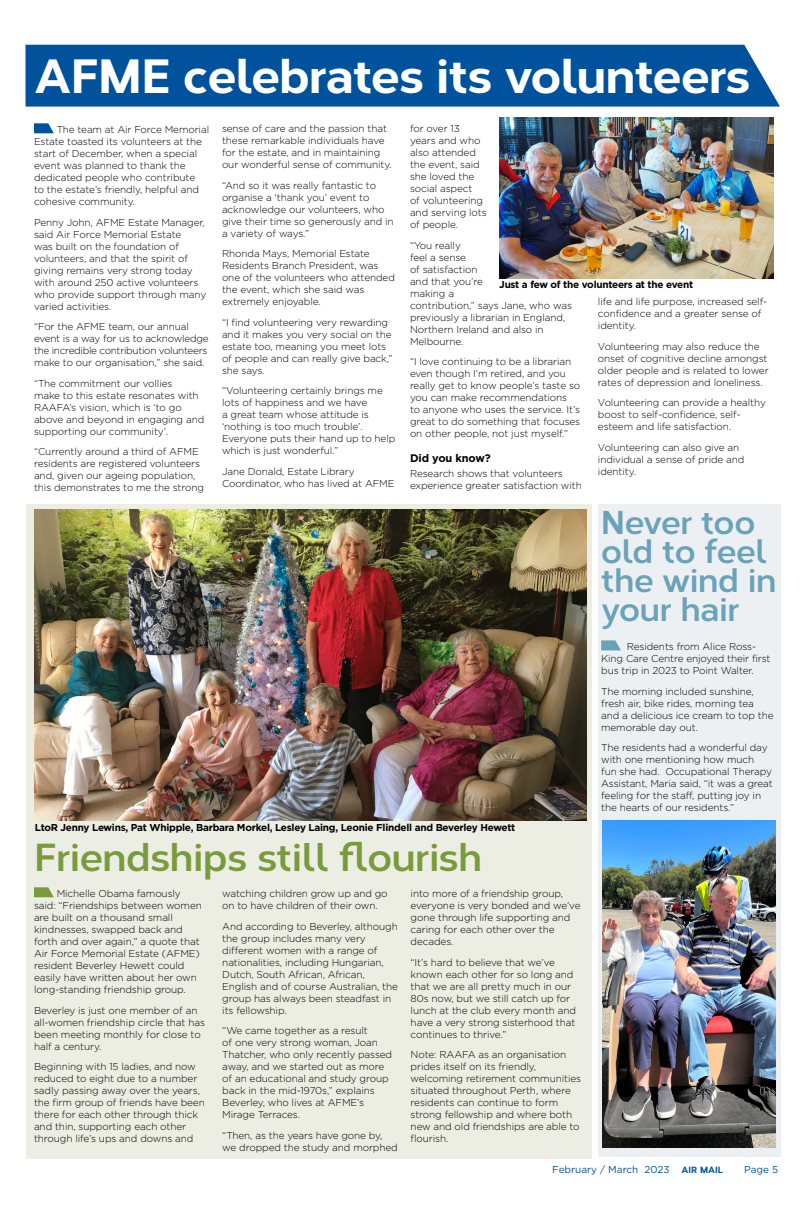
<style>
.page{position:relative;width:808px;height:1205px;background:#fff}
.page>*{position:absolute;margin:0;border:0;box-sizing:border-box;transform-origin:0 0}
.t1{font:800 48px "Corbert";letter-spacing:-.01em;color:#fff}
.t2{font:700 39px "Corbert";letter-spacing:-.01em;color:#799b3d}
.t3{font:700 33px/29px "Corbert";letter-spacing:-.01em;color:#6aa2b8}
.t4{font:700 11px "Gotham";letter-spacing:-.01em;color:#000}
.t5{font:300 10px/12px "Gotham";letter-spacing:-.01em;color:#000}
.t6{font:700 10px "Gotham";letter-spacing:-.025em;color:#000}
.t7{font:10px "Gotham";color:#00529c}
.s1{font-family:"Corbert";font-weight:800;font-size:9px}
</style>
<div class="page">
<div style="left:598px;top:504px;width:182px;height:652px;background:#ecf0f3"></div>
<div style="left:26px;top:45px;width:754px;height:62px;background:#00529c"></div>
<div style="left:26px;top:504px;width:566px;height:654px;background:#eceee3"></div>
<svg style="left:34px;top:123px;width:20px;height:10px"></svg>
<svg style="left:34px;top:887px;width:20px;height:10px"></svg>
<img style="left:499px;top:117px;width:275px;height:162px">
<svg style="left:601px;top:640px;width:20px;height:10px"></svg>
<img style="left:602px;top:821px;width:174px;height:326px">
<img style="left:35px;top:510px;width:552px;height:311px">
<h1 class="t1" style="left:34px;top:38px;width:718px">AFME celebrates its volunteers</h1>
<p class="t5" style="left:34px;top:124px;width:177px;text-indent:23px">The team at Air Force Memorial<br>Estate toasted its volunteers at the start of December, when a special event was planned to thank the dedicated people who contribute<br>to the estate’s friendly, helpful and cohesive community.</p>
<p class="t5" style="left:34px;top:216px;width:174px">Penny John, AFME Estate Manager, said Air Force Memorial Estate<br>was built on the foundation of volunteers, and that the spirit of giving remains very strong today with around 250 active volunteers who provide support through many varied activities.</p>
<p class="t5" style="left:34px;top:321px;width:176px">“For the AFME team, our annual event is a way for us to acknowledge the incredible contribution volunteers make to our organisation,” she said.</p>
<p class="t5" style="left:34px;top:377px;width:172px">“The commitment our vollies<br>make to this estate resonates with<br>RAAFA’s vision, which is ‘to go above and beyond in engaging and supporting our community’.</p>
<p class="t5" style="left:34px;top:446px;width:172px">“Currently around a third of AFME residents are registered volunteers and, given our ageing population, this demonstrates to me the strong</p>
<p class="t5" style="left:222px;top:123px;width:171px">sense of care and the passion that these remarkable individuals have for the estate, and in maintaining our wonderful sense of community.</p>
<p class="t5" style="left:222px;top:179px;width:173px">“And so it was really fantastic to organise a ‘thank you’ event to acknowledge our volunteers, who give their time so generously and in a variety of ways.”</p>
<p class="t5" style="left:222px;top:248px;width:174px">Rhonda Mays, Memorial Estate<br>Residents Branch President, was one of the volunteers who attended the event, which she said was extremely enjoyable.</p>
<p class="t5" style="left:222px;top:316px;width:172px">“I find volunteering very rewarding and it makes you very social on the estate too, meaning you meet lots of people and can really give back,” she says.</p>
<p class="t5" style="left:222px;top:385px;width:175px">“Volunteering certainly brings me lots of happiness and we have<br>a great team whose attitude is ‘nothing is too much trouble’.<br>Everyone puts their hand up to help which is just wonderful.”</p>
<p class="t5" style="left:222px;top:465px;width:174px">Jane Donald, Estate Library<br>Coordinator, who has lived at AFME</p>
<p class="t5" style="left:410px;top:123px;width:78px">for over 13 years and who also attended the event, said she loved the social aspect<br>of volunteering and serving lots of people.</p>
<p class="t5" style="left:410px;top:239px;width:163px">“You really<br>feel a sense<br>of satisfaction<br>and that you’re<br>making a<br>contribution,” says Jane, who was previously a librarian in England,<br>Northern Ireland and also in<br>Melbourne.</p>
<p class="t5" style="left:410px;top:356px;width:172px">“I love continuing to be a librarian even though I’m retired, and you really get to know people’s taste so you can make recommendations<br>to anyone who uses the service. It’s great to do something that focuses on other people, not just myself.”</p>
<p class="t4" style="left:410px;top:452px;width:82px">Did you know?</p>
<p class="t5" style="left:410px;top:467px;width:173px">Research shows that volunteers experience greater satisfaction with</p>
<p class="t6" style="left:499px;top:279px;width:195px">Just a few of the volunteers at the event</p>
<p class="t5" style="left:598px;top:295px;width:171px">life and life purpose, increased self&shy;confidence and a greater sense of identity.</p>
<p class="t5" style="left:598px;top:340px;width:172px">Volunteering may also reduce the onset of cognitive decline amongst older people and is related to lower rates of depression and loneliness.</p>
<p class="t5" style="left:598px;top:396px;width:169px">Volunteering can provide a healthy boost to self-confidence, self&shy;esteem and life satisfaction.</p>
<p class="t5" style="left:598px;top:441px;width:148px">Volunteering can also give an individual a sense of pride and identity.</p>
<h3 class="t3" style="left:601px;top:506px;width:177px">Never too old to feel the wind in your hair</h3>
<p class="t5" style="left:601px;top:641px;width:171px;text-indent:26px">Residents from Alice Ross-<br>King Care Centre enjoyed their first bus trip in 2023 to Point Walter.</p>
<p class="t5" style="left:601px;top:685px;width:174px">The morning included sunshine, fresh air, bike rides, morning tea and a delicious ice cream to top the memorable day out.</p>
<p class="t5" style="left:601px;top:742px;width:173px">The residents had a wonderful day with one mentioning how much<br>fun she had. Occupational Therapy Assistant, Maria said, “it was a great feeling for the staff, putting joy in the hearts of our residents.”</p>
<p class="t6" style="left:35px;top:822px;width:482px">LtoR Jenny Lewins, Pat Whipple, Barbara Morkel, Lesley Laing, Leonie Flindell and Beverley Hewett</p>
<h2 class="t2" style="left:34px;top:827px;width:449px">Friendships still flourish</h2>
<p class="t5" style="left:34px;top:887px;width:169px;text-indent:23px">Michelle Obama famously said: “Friendships between women are built on a thousand small kindnesses, swapped back and forth and over again,” a quote that<br>Air Force Memorial Estate (AFME) resident Beverley Hewett could easily have written about her own long-standing friendship group.</p>
<p class="t5" style="left:34px;top:1004px;width:172px">Beverley is just one member of an all-women friendship circle that has been meeting monthly for close to half a century.</p>
<p class="t5" style="left:34px;top:1060px;width:172px">Beginning with 15 ladies, and now reduced to eight due to a number sadly passing away over the years, the firm group of friends have been there for each other through thick and thin, supporting each other through life’s ups and downs and</p>
<p class="t5" style="left:411px;top:887px;width:171px">into more of a friendship group, everyone is very bonded and we’ve gone through life supporting and caring for each other over the decades.</p>
<p class="t5" style="left:411px;top:956px;width:167px">“It’s hard to believe that we’ve known each other for so long and that we are all pretty much in our<br>80s now, but we still catch up for lunch at the club every month and have a very strong sisterhood that continues to thrive.”</p>
<p class="t5" style="left:411px;top:1048px;width:172px">Note: RAAFA as an organisation prides itself on its friendly, welcoming retirement communities situated throughout Perth, where residents can continue to form strong fellowship and where both new and old friendships are able to flourish.</p>
<p class="t5" style="left:222px;top:887px;width:167px">watching children grow up and go on to have children of their own.</p>
<p class="t5" style="left:222px;top:920px;width:177px">And according to Beverley, although the group includes many very different women with a range of nationalities, including Hungarian,<br>Dutch, South African, African,<br>English and of course Australian, the group has always been steadfast in its fellowship.</p>
<p class="t5" style="left:222px;top:1024px;width:171px">“We came together as a result<br>of one very strong woman, Joan<br>Thatcher, who only recently passed away, and we started out as more of an educational and study group back in the mid-1970s,” explains<br>Beverley, who lives at AFME’s<br>Mirage Terraces.</p>
<p class="t5" style="left:222px;top:1129px;width:177px">“Then, as the years have gone by, we dropped the study and morphed</p>
<p class="t7" style="left:552px;top:1164px;width:172px">February / March 2023 <span class="s1">AIR MAIL</span></p>
<p class="t7" style="left:744px;top:1164px;width:36px">Page 5</p>
</div>
